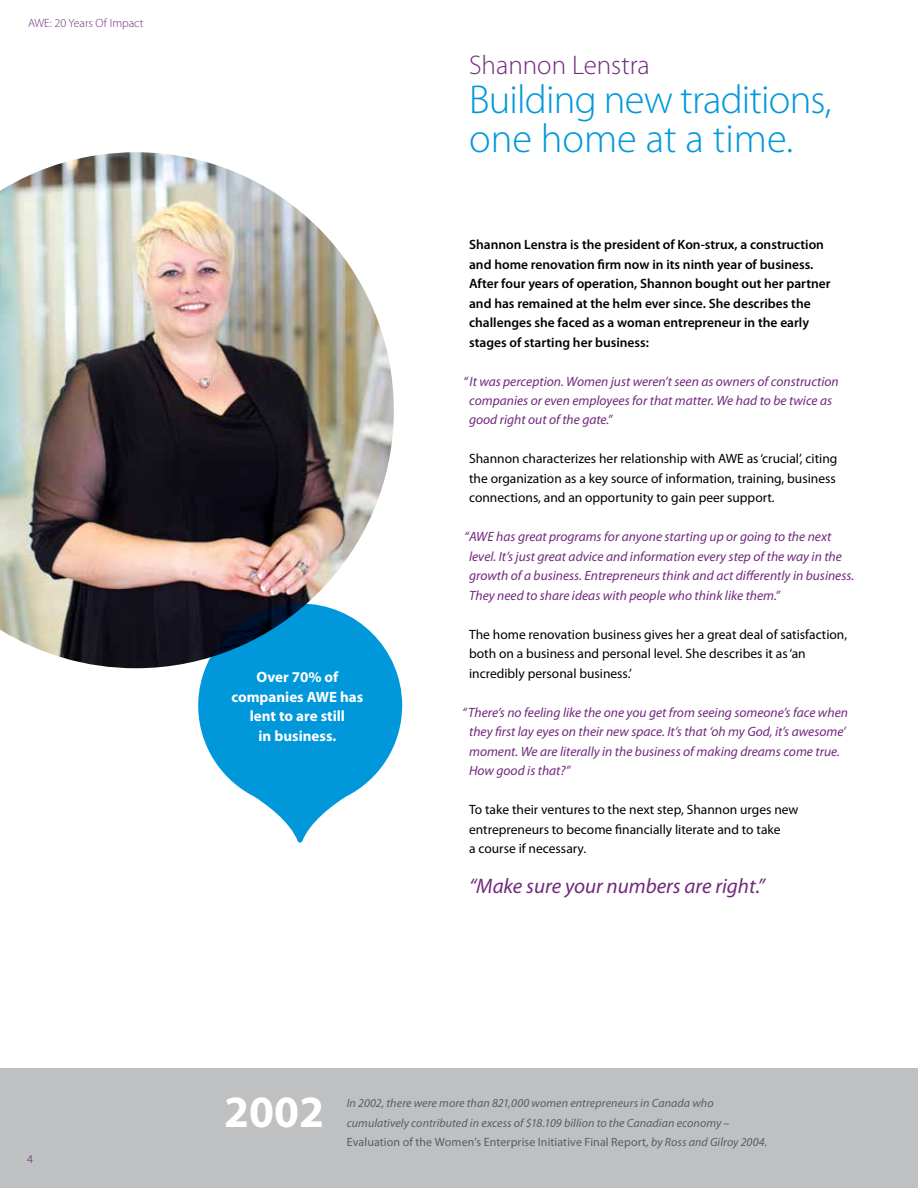
<style>
.page{position:relative;width:918px;height:1188px;background:#fff}
.page>*{position:absolute;margin:0;border:0;box-sizing:border-box;transform-origin:0 0}
.t1{font:700 45px "Myriad Pro";color:#fff}
.t2{font:300 40.5px/39px "Myriad Pro";letter-spacing:-.02em;color:#0098da}
.t3{font:300 27px "Myriad Pro";color:#72297e}
.t4{font:italic 21px "Myriad Pro";color:#72297e}
.t5{font:700 15px/19.5px "Myriad Pro";color:#fff;text-align:center}
.t6{font:italic 13.5px/19.5px "Myriad Pro";color:#72297e}
.t7{font:13.5px/19.5px "Myriad Pro";color:#000}
.t8{font:600 13.5px/19.5px "Myriad Pro";color:#000}
.t9{font:italic 12px/19.5px "Myriad Pro";letter-spacing:.005em;color:#5d5d60}
.t10{font:300 12px "Myriad Pro";color:#72297e}
.s1{font-style:normal}
</style>
<div class="page">
<img style="left:0;top:152px;width:394px;height:516px">
<div style="left:0;top:1068px;width:918px;height:120px;background:#bec0c2"></div>
<svg style="left:198px;top:604px;width:204px;height:239px;fill:#0098da"></svg>
<p class="t10" style="left:28px;top:17px;width:117px">AWE: 20 Years Of Impact</p>
<p class="t10" style="left:27px;top:1152px;width:7px">4</p>
<h3 class="t3" style="left:469px;top:50px;width:182px">Shannon Lenstra</h3>
<h2 class="t2" style="left:469px;top:81px;width:364px">Building new traditions, one home at a time.</h2>
<p class="t5" style="left:231px;top:668px;width:133px">Over 70% of companies AWE has lent to are still<br>in business.</p>
<p class="t8" style="left:469px;top:235px;width:363px">Shannon Lenstra is the president of Kon-strux, a construction and home renovation firm now in its ninth year of business.<br>After four years of operation, Shannon bought out her partner and has remained at the helm ever since. She describes the challenges she faced as a woman entrepreneur in the early stages of starting her business:</p>
<p class="t6" style="left:469px;top:372px;width:371px;text-indent:-6px">“ It was perception. Women just weren’t seen as owners of construction companies or even employees for that matter. We had to be twice as good right out of the gate.”</p>
<p class="t7" style="left:469px;top:449px;width:370px;text-align:justify">Shannon characterizes her relationship with AWE as ‘crucial’, citing the organization as a key source of information, training, business connections, and an opportunity to gain peer support.</p>
<p class="t6" style="left:469px;top:528px;width:387px;text-indent:-5px">“AWE has great programs for anyone starting up or going to the next level. It’s just great advice and information every step of the way in the growth of a business. Entrepreneurs think and act differently in business.<br>They need to share ideas with people who think like them.”</p>
<p class="t7" style="left:469px;top:625px;width:380px">The home renovation business gives her a great deal of satisfaction, both on a business and personal level. She describes it as ‘an incredibly personal business.’</p>
<p class="t6" style="left:469px;top:703px;width:380px;text-indent:-7px">“ There’s no feeling like the one you get from seeing someone’s face when they first lay eyes on their new space. It’s that ‘oh my God, it’s awesome’ moment. We are literally in the business of making dreams come true.<br>How good is that?”</p>
<p class="t7" style="left:469px;top:800px;width:331px">To take their ventures to the next step, Shannon urges new entrepreneurs to become financially literate and to take<br>a course if necessary.</p>
<h3 class="t4" style="left:469px;top:874px;width:297px">“Make sure your numbers are right.”</h3>
<h1 class="t1" style="left:224px;top:1086px;width:101px">2002</h1>
<p class="t9" style="left:347px;top:1094px;width:422px">In 2002, there were more than 821,000 women entrepreneurs in Canada who cumulatively contributed in excess of $18.109 billion to the Canadian economy –<br><span class="s1">Evaluation of the Women’s Enterprise Initiative Final Report</span>, by Ross and Gilroy 2004.</p>
</div>
